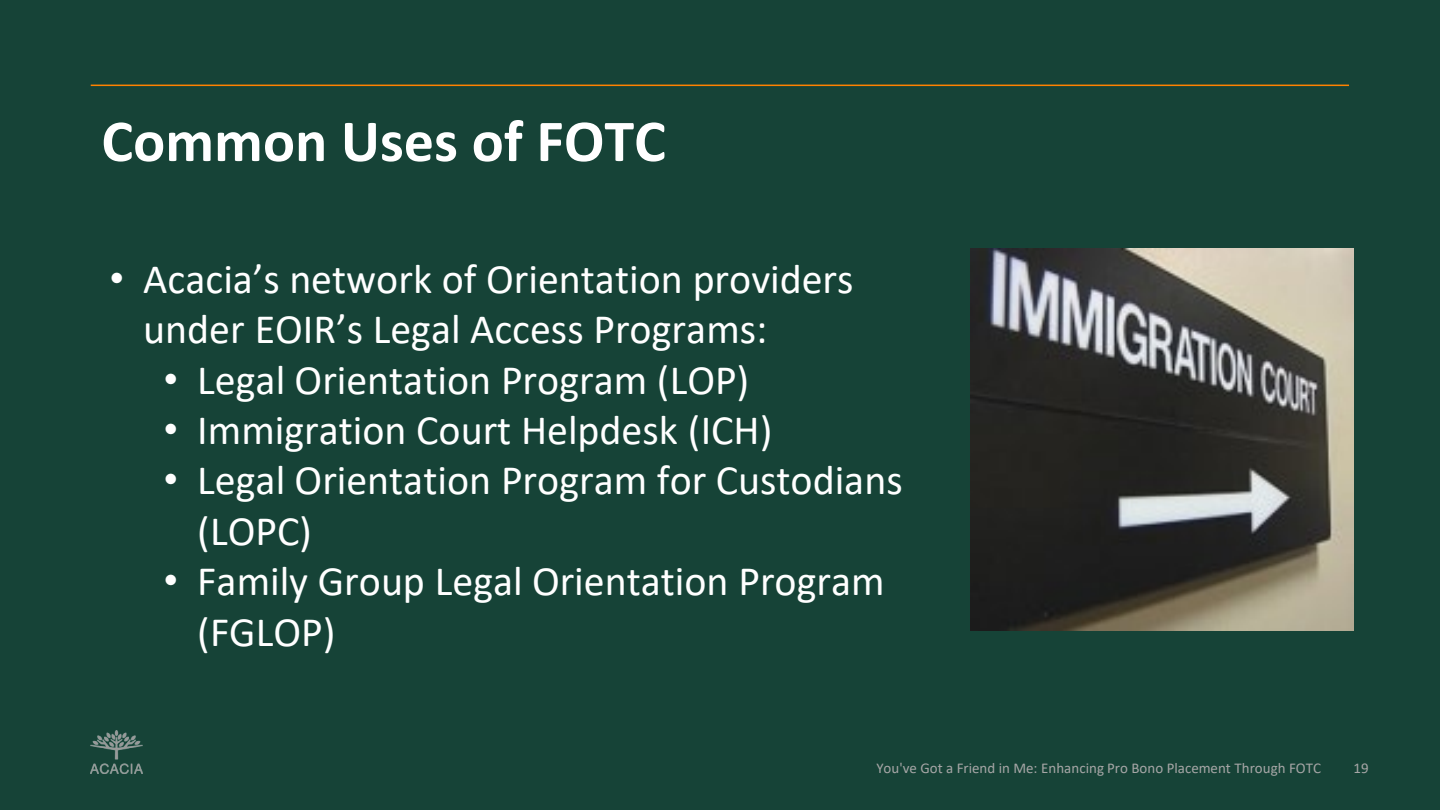
<style>
.page{position:relative;width:1440px;height:810px;background:#164337}
.page>*{position:absolute;margin:0;border:0;box-sizing:border-box;transform-origin:0 0}
.t1{font:700 60px "Calibri";color:#fff}
.t2{font:42px/50.4px "Calibri";color:#fff}
.t3{font:15px "Calibri";color:#a6a6a6}
.s1{font-family:"Arial"}
</style>
<div class="page">
<hr style="left:91px;top:85px;width:1258px;height:1px;background:#ff8200">
<img style="left:91px;top:731px;width:52px;height:43px">
<img style="left:971px;top:248px;width:382px;height:383px">
<h1 class="t1" style="left:101px;top:99px;width:566px">Common Uses of FOTC</h1>
<p class="t2" style="left:143px;top:253px;width:712px;text-indent:-34px"><span class="s1">•</span> Acacia’s network of Orientation providers under EOIR’s Legal Access Programs:</p>
<p class="t2" style="left:163px;top:353px;width:587px"><span class="s1">•</span> Legal Orientation Program (LOP)</p>
<p class="t2" style="left:163px;top:404px;width:611px"><span class="s1">•</span> Immigration Court Helpdesk (ICH)</p>
<p class="t2" style="left:197px;top:454px;width:707px;text-indent:-34px"><span class="s1">•</span> Legal Orientation Program for Custodians (LOPC)</p>
<p class="t2" style="left:197px;top:555px;width:689px;text-indent:-34px"><span class="s1">•</span> Family Group Legal Orientation Program (FGLOP)</p>
<p class="t3" style="left:876px;top:758px;width:446px">You've Got a Friend in Me: Enhancing Pro Bono Placement Through FOTC</p>
<p class="t3" style="left:1354px;top:758px;width:17px">19</p>
</div>
